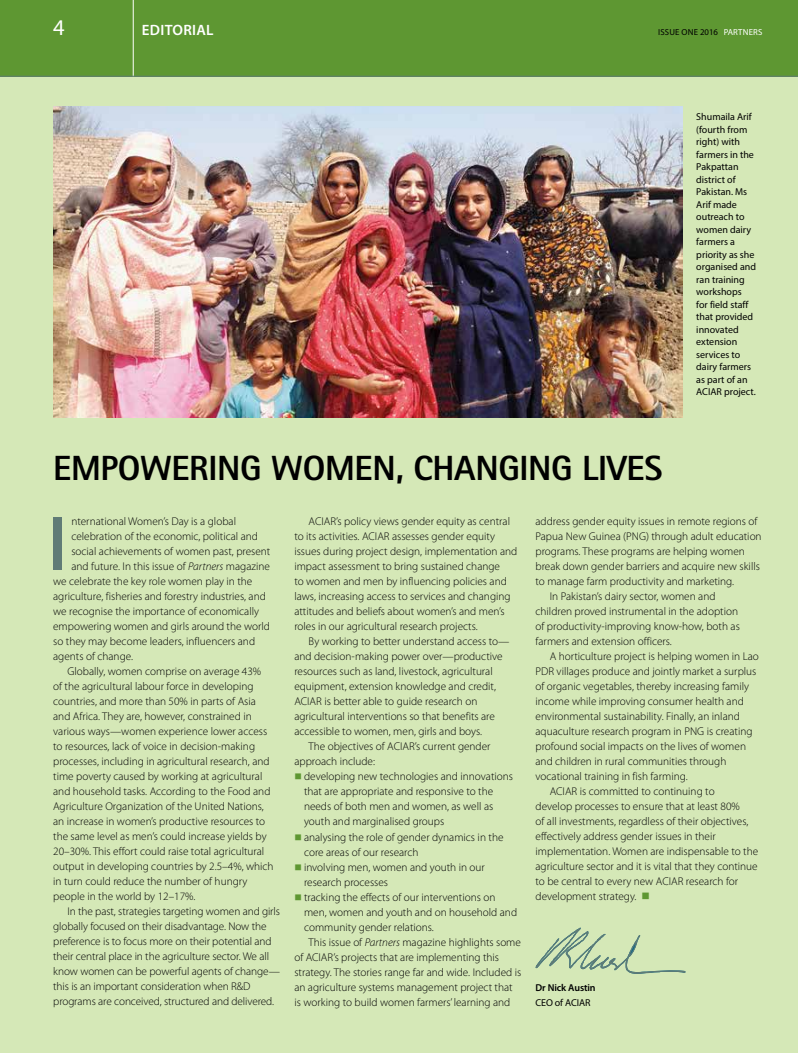
<style>
.page{position:relative;width:798px;height:1053px;background:#fff}
.page>*{position:absolute;margin:0;border:0;box-sizing:border-box;transform-origin:0 0}
.t1{font:800 76.5px "Rotis Sans Serif";color:#607b76}
.t2{font:800 35px "Rotis Sans Serif";letter-spacing:-.01em;color:#000}
.t3{font:22.5px "Myriad Pro";color:#fff}
.t4{font:600 15px "Myriad Pro";letter-spacing:.02em;color:#fff}
.t5{font:300 11.25px/15px "Myriad Pro";color:#000}
.t6{font:10px/12.5px "Myriad Pro";color:#000}
.t7{font:600 10px "Myriad Pro";letter-spacing:-.01em;color:#000}
.t8{font:8.75px "Myriad Pro";letter-spacing:.02em;color:#000}
.s1{color:#fff}
.s2{color:#5e9732}
.s3{font-style:italic}
</style>
<div class="page">
<div style="left:0;top:0;width:797px;height:1052px;background:#d5e8b7"></div>
<div style="left:0;top:0;width:797px;height:76px;background:#5e9732"></div>
<hr style="left:133px;top:0;width:1px;height:76px;background:#fff">
<hr style="left:0;top:76px;width:797px;height:1px;background:#607b76">
<svg style="left:535px;top:927px;width:150px;height:46px"></svg>
<img style="left:53px;top:106px;width:628px;height:311px">
<h3 class="t3" style="left:53px;top:13px;width:13px">4</h3>
<h3 class="t4" style="left:142px;top:20px;width:73px">EDITORIAL</h3>
<p class="t8" style="left:658px;top:26px;width:106px">ISSUE ONE 2016 <span class="s1">PARTNERS</span></p>
<p class="t6" style="left:696px;top:110px;width:61px">Shumaila Arif (fourth from right) with farmers in the<br>Pakpattan district of<br>Pakistan. Ms<br>Arif made outreach to women dairy farmers a priority as she organised and ran training workshops<br>for field staff that provided innovated extension services to dairy farmers as part of an<br>ACIAR project.</p>
<h2 class="t2" style="left:53px;top:446px;width:610px">EMPOWERING WOMEN, CHANGING LIVES</h2>
<h1 class="t1" style="left:48px;top:495px;width:21px">I</h1>
<p class="t5" style="left:71px;top:514px;width:166px">nternational Women’s Day is a global</p>
<p class="t5" style="left:535px;top:514px;width:223px">address gender equity issues in remote regions of</p>
<p class="t5" style="left:535px;top:529px;width:227px">Papua New Guinea (PNG) through adult education</p>
<p class="t5" style="left:535px;top:544px;width:211px">programs. These programs are helping women</p>
<p class="t5" style="left:535px;top:559px;width:226px">break down gender barriers and acquire new skills</p>
<p class="t5" style="left:535px;top:574px;width:200px">to manage farm productivity and marketing.</p>
<p class="t5" style="left:549px;top:589px;width:167px">In Pakistan’s dairy sector, women and</p>
<p class="t5" style="left:535px;top:604px;width:204px">children proved instrumental in the adoption</p>
<p class="t5" style="left:535px;top:619px;width:206px">of productivity-improving know-how, both as</p>
<p class="t5" style="left:535px;top:634px;width:138px">farmers and extension officers.</p>
<p class="t5" style="left:549px;top:649px;width:211px">A horticulture project is helping women in Lao</p>
<p class="t5" style="left:535px;top:664px;width:222px">PDR villages produce and jointly market a surplus</p>
<p class="t5" style="left:535px;top:679px;width:215px">of organic vegetables, thereby increasing family</p>
<p class="t5" style="left:535px;top:694px;width:210px">income while improving consumer health and</p>
<p class="t5" style="left:535px;top:709px;width:206px">environmental sustainability. Finally, an inland</p>
<p class="t5" style="left:535px;top:724px;width:218px">aquaculture research program in PNG is creating</p>
<p class="t5" style="left:535px;top:739px;width:212px">profound social impacts on the lives of women</p>
<p class="t5" style="left:535px;top:754px;width:192px">and children in rural communities through</p>
<p class="t5" style="left:535px;top:769px;width:153px">vocational training in fish farming.</p>
<p class="t5" style="left:549px;top:784px;width:166px">ACIAR is committed to continuing to</p>
<p class="t5" style="left:535px;top:799px;width:206px">develop processes to ensure that at least 80%</p>
<p class="t5" style="left:535px;top:814px;width:214px">of all investments, regardless of their objectives,</p>
<p class="t5" style="left:535px;top:829px;width:181px">effectively address gender issues in their</p>
<p class="t5" style="left:535px;top:844px;width:224px">implementation. Women are indispensable to the</p>
<p class="t5" style="left:535px;top:859px;width:223px">agriculture sector and it is vital that they continue</p>
<p class="t5" style="left:535px;top:874px;width:204px">to be central to every new ACIAR research for</p>
<p class="t5" style="left:535px;top:889px;width:116px">development strategy. <span class="s2">■</span></p>
<p class="t5" style="left:294px;top:514px;width:224px;text-indent:14px">ACIAR’s policy views gender equity as central to its activities. ACIAR assesses gender equity issues during project design, implementation and impact assessment to bring sustained change<br>to women and men by influencing policies and laws, increasing access to services and changing attitudes and beliefs about women’s and men’s roles in our agricultural research projects.</p>
<p class="t5" style="left:308px;top:633px;width:202px">By working to better understand access to—</p>
<p class="t5" style="left:294px;top:648px;width:210px">and decision-making power over—productive</p>
<p class="t5" style="left:294px;top:663px;width:200px">resources such as land, livestock, agricultural</p>
<p class="t5" style="left:294px;top:678px;width:203px">equipment, extension knowledge and credit,</p>
<p class="t5" style="left:294px;top:693px;width:184px">ACIAR is better able to guide research on</p>
<p class="t5" style="left:294px;top:708px;width:202px">agricultural interventions so that benefits are</p>
<p class="t5" style="left:294px;top:723px;width:189px">accessible to women, men, girls and boys.</p>
<p class="t5" style="left:308px;top:738px;width:183px">The objectives of ACIAR’s current gender</p>
<p class="t5" style="left:294px;top:753px;width:82px">approach include:</p>
<p class="t5" style="left:304px;top:769px;width:210px;text-indent:-10px"><span class="s2">■</span> developing new technologies and innovations that are appropriate and responsive to the needs of both men and women, as well as youth and marginalised groups</p>
<p class="t5" style="left:304px;top:829px;width:201px;text-indent:-10px"><span class="s2">■</span> analysing the role of gender dynamics in the core areas of our research</p>
<p class="t5" style="left:304px;top:859px;width:182px;text-indent:-10px"><span class="s2">■</span> involving men, women and youth in our research processes</p>
<p class="t5" style="left:294px;top:889px;width:202px"><span class="s2">■</span> tracking the effects of our interventions on</p>
<p class="t5" style="left:304px;top:904px;width:214px">men, women and youth and on household and</p>
<p class="t5" style="left:304px;top:919px;width:131px">community gender relations.</p>
<p class="t5" style="left:308px;top:934px;width:214px">This issue of <span class="s3">Partners</span> magazine highlights some</p>
<p class="t5" style="left:294px;top:949px;width:206px">of ACIAR’s projects that are implementing this</p>
<p class="t5" style="left:294px;top:964px;width:228px">strategy. The stories range far and wide. Included is</p>
<p class="t5" style="left:294px;top:979px;width:220px">an agriculture systems management project that</p>
<p class="t5" style="left:294px;top:994px;width:217px">is working to build women farmers’ learning and</p>
<p class="t5" style="left:71px;top:529px;width:188px">celebration of the economic, political and</p>
<p class="t5" style="left:71px;top:544px;width:200px">social achievements of women past, present</p>
<p class="t5" style="left:71px;top:559px;width:200px">and future. In this issue of <span class="s3">Partners</span> magazine</p>
<p class="t5" style="left:53px;top:574px;width:200px">we celebrate the key role women play in the</p>
<p class="t5" style="left:53px;top:589px;width:214px">agriculture, fisheries and forestry industries, and</p>
<p class="t5" style="left:53px;top:604px;width:207px">we recognise the importance of economically</p>
<p class="t5" style="left:53px;top:619px;width:218px">empowering women and girls around the world</p>
<p class="t5" style="left:53px;top:634px;width:203px">so they may become leaders, influencers and</p>
<p class="t5" style="left:53px;top:649px;width:81px">agents of change.</p>
<p class="t5" style="left:67px;top:664px;width:195px">Globally, women comprise on average 43%</p>
<p class="t5" style="left:53px;top:679px;width:202px">of the agricultural labour force in developing</p>
<p class="t5" style="left:53px;top:694px;width:204px">countries, and more than 50% in parts of Asia</p>
<p class="t5" style="left:53px;top:709px;width:200px">and Africa. They are, however, constrained in</p>
<p class="t5" style="left:53px;top:724px;width:215px">various ways—women experience lower access</p>
<p class="t5" style="left:53px;top:739px;width:203px">to resources, lack of voice in decision-making</p>
<p class="t5" style="left:53px;top:754px;width:218px">processes, including in agricultural research, and</p>
<p class="t5" style="left:53px;top:769px;width:211px">time poverty caused by working at agricultural</p>
<p class="t5" style="left:53px;top:784px;width:219px">and household tasks. According to the Food and</p>
<p class="t5" style="left:53px;top:799px;width:212px">Agriculture Organization of the United Nations,</p>
<p class="t5" style="left:53px;top:814px;width:213px">an increase in women’s productive resources to</p>
<p class="t5" style="left:53px;top:829px;width:215px">the same level as men’s could increase yields by</p>
<p class="t5" style="left:53px;top:844px;width:212px">20–30%. This effort could raise total agricultural</p>
<p class="t5" style="left:53px;top:859px;width:222px">output in developing countries by 2.5–4%, which</p>
<p class="t5" style="left:53px;top:874px;width:195px">in turn could reduce the number of hungry</p>
<p class="t5" style="left:53px;top:889px;width:144px">people in the world by 12–17%.</p>
<p class="t5" style="left:67px;top:904px;width:214px">In the past, strategies targeting women and girls</p>
<p class="t5" style="left:53px;top:919px;width:215px">globally focused on their disadvantage. Now the</p>
<p class="t5" style="left:53px;top:934px;width:220px">preference is to focus more on their potential and</p>
<p class="t5" style="left:53px;top:949px;width:217px">their central place in the agriculture sector. We all</p>
<p class="t5" style="left:53px;top:964px;width:228px">know women can be powerful agents of change—</p>
<p class="t5" style="left:53px;top:979px;width:198px">this is an important consideration when R&amp;D</p>
<p class="t5" style="left:53px;top:994px;width:222px">programs are conceived, structured and delivered.</p>
<p class="t7" style="left:535px;top:980px;width:62px">Dr Nick Austin</p>
<p class="t6" style="left:535px;top:995px;width:56px">CEO of ACIAR</p>
</div>
